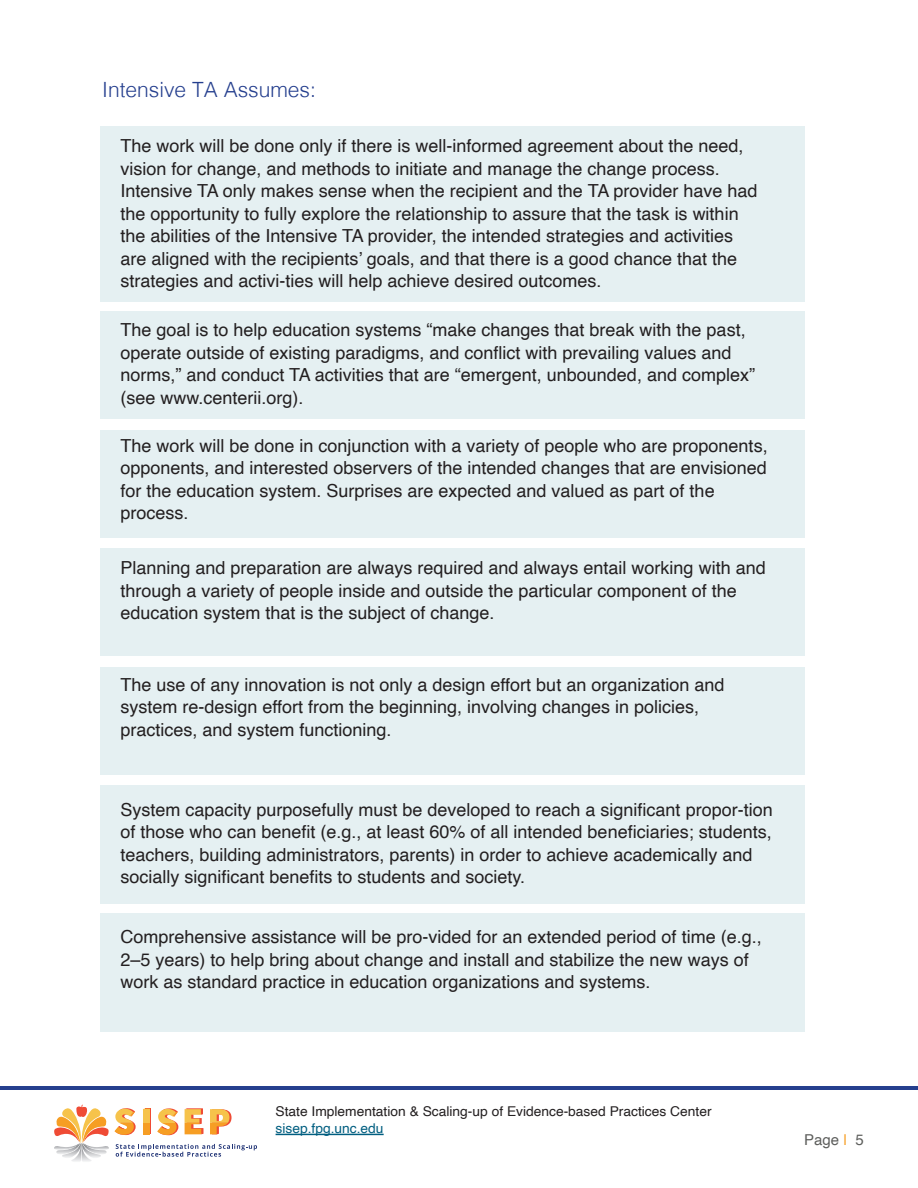
<style>
.page{position:relative;width:918px;height:1188px;background:#fff}
.page>*{position:absolute;margin:0;border:0;box-sizing:border-box;transform-origin:0 0}
.t1{font:300 21px "Helvetica";color:#253f8e}
.t2{font:18px/22.5px "Helvetica";color:#231f20}
.t3{font:15px "Helvetica";color:#5d5e5c}
.t4{font:13.5px "Helvetica";color:#231f20}
.t5{font:13.5px "Helvetica";color:#005e80}
.s1{color:#f69e24}
</style>
<div class="page">
<div style="left:100px;top:126px;width:704px;height:176px;background:#e5f0f2"></div>
<div style="left:100px;top:311px;width:704px;height:108px;background:#e5f0f2"></div>
<div style="left:100px;top:430px;width:704px;height:108px;background:#e5f0f2"></div>
<div style="left:100px;top:548px;width:704px;height:108px;background:#e5f0f2"></div>
<div style="left:100px;top:667px;width:704px;height:108px;background:#e5f0f2"></div>
<div style="left:100px;top:786px;width:704px;height:118px;background:#e5f0f2"></div>
<div style="left:100px;top:914px;width:704px;height:118px;background:#e5f0f2"></div>
<svg style="left:54px;top:1105px;width:203px;height:57px"></svg>
<hr style="left:0;top:1087px;width:918px;height:3px;background:#253f8e">
<hr style="left:276px;top:1134px;width:108px;height:1px;background:#005e80">
<h4 class="t1" style="left:102px;top:72px;width:215px">Intensive TA Assumes:</h4>
<p class="t2" style="left:120px;top:135px;width:639px">The work will be done only if there is well-informed agreement about the need, vision for change, and methods to initiate and manage the change process.<br>Intensive TA only makes sense when the recipient and the TA provider have had the opportunity to fully explore the relationship to assure that the task is within the abilities of the Intensive TA provider, the intended strategies and activities are aligned with the recipients’ goals, and that there is a good chance that the strategies and activi-ties will help achieve desired outcomes.</p>
<p class="t2" style="left:120px;top:319px;width:636px">The goal is to help education systems “make changes that break with the past, operate outside of existing paradigms, and conflict with prevailing values and norms,” and conduct TA activities that are “emergent, unbounded, and complex” (see www.centerii.org).</p>
<p class="t2" style="left:120px;top:435px;width:649px">The work will be done in conjunction with a variety of people who are proponents, opponents, and interested observers of the intended changes that are envisioned for the education system. Surprises are expected and valued as part of the process.</p>
<p class="t2" style="left:120px;top:557px;width:647px">Planning and preparation are always required and always entail working with and through a variety of people inside and outside the particular component of the education system that is the subject of change.</p>
<p class="t2" style="left:120px;top:674px;width:606px">The use of any innovation is not only a design effort but an organization and system re-design effort from the beginning, involving changes in policies, practices, and system functioning.</p>
<p class="t2" style="left:120px;top:799px;width:654px">System capacity purposefully must be developed to reach a significant propor-tion of those who can benefit (e.g., at least 60% of all intended beneficiaries; students, teachers, building administrators, parents) in order to achieve academically and socially significant benefits to students and society.</p>
<p class="t2" style="left:120px;top:926px;width:643px">Comprehensive assistance will be pro-vided for an extended period of time (e.g.,<br>2–5 years) to help bring about change and install and stabilize the new ways of work as standard practice in education organizations and systems.</p>
<p class="t4" style="left:276px;top:1101px;width:438px">State Implementation &amp; Scaling‐up of Evidence‐based Practices Center</p>
<p class="t5" style="left:276px;top:1118px;width:110px">sisep.fpg.unc.edu</p>
<p class="t3" style="left:804px;top:1128px;width:61px">Page <span class="s1">|</span> 5</p>
</div>
